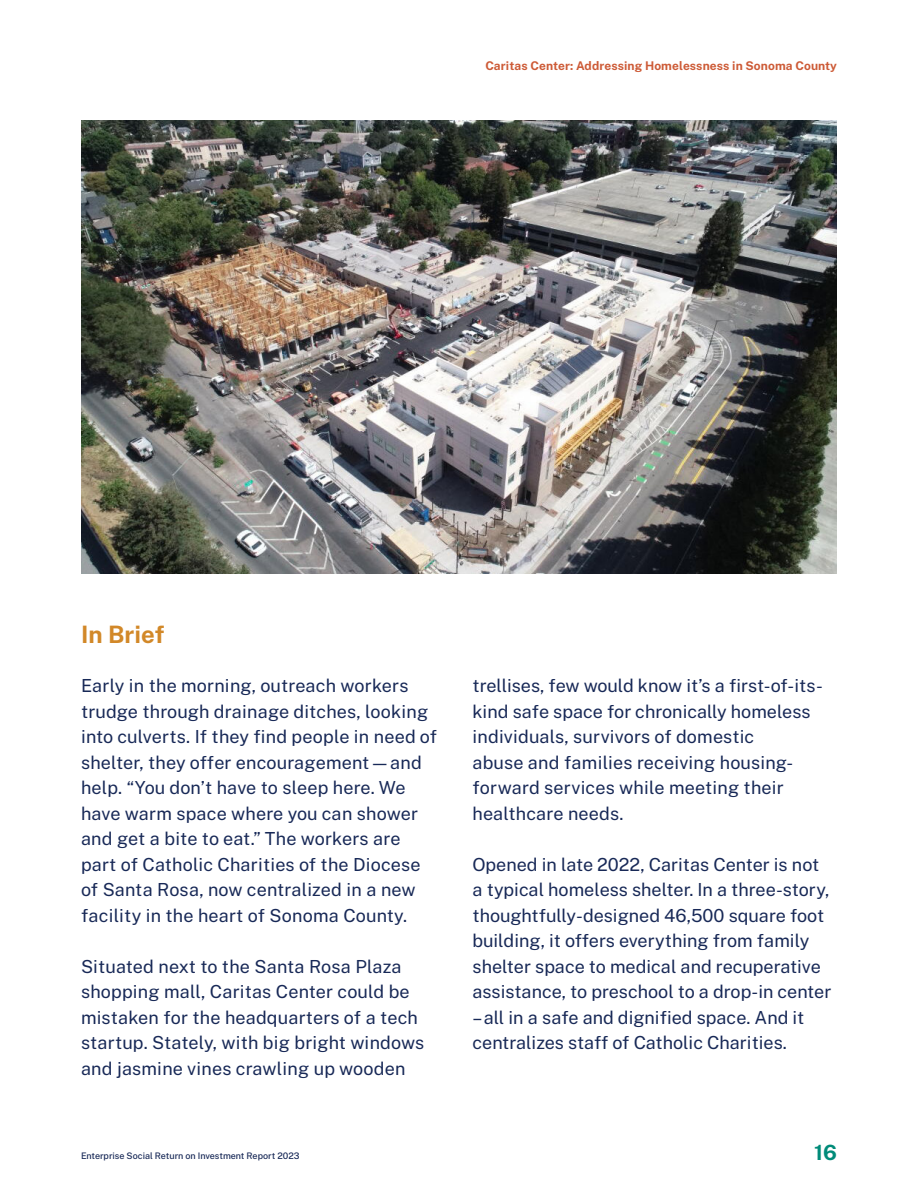
<style>
.page{position:relative;width:918px;height:1188px;background:#fff}
.page>*{position:absolute;margin:0;border:0;box-sizing:border-box;transform-origin:0 0}
.t1{font:700 24px "Public Sans";letter-spacing:.005em;color:#d28828}
.t2{font:700 21px "Public Sans";color:#008b79}
.t3{font:18px/25.5px "Public Sans";letter-spacing:.005em;color:#182957}
.t4{font:700 12px "Public Sans";letter-spacing:.01em;color:#cd5b37}
.t5{font:500 9px "Public Sans";color:#182957}
</style>
<div class="page">
<img style="left:81px;top:120px;width:756px;height:454px">
<p class="t4" style="left:485px;top:57px;width:353px">Caritas Center: Addressing Homelessness in Sonoma County</p>
<p class="t1" style="left:81px;top:617px;width:85px">In Brief</p>
<p class="t3" style="left:81px;top:672px;width:358px">Early in the morning, outreach workers trudge through drainage ditches, looking into culverts. If they find people in need of shelter, they offer encouragement—and help. “You don’t have to sleep here. We have warm space where you can shower and get a bite to eat.” The workers are part of Catholic Charities of the Diocese of Santa Rosa, now centralized in a new facility in the heart of Sonoma County.</p>
<p class="t3" style="left:81px;top:952px;width:345px">Situated next to the Santa Rosa Plaza shopping mall, Caritas Center could be mistaken for the headquarters of a tech startup. Stately, with big bright windows and jasmine vines crawling up wooden</p>
<p class="t3" style="left:472px;top:672px;width:352px">trellises, few would know it’s a first-of-its&shy;kind safe space for chronically homeless individuals, survivors of domestic<br>abuse and families receiving housing&shy;forward services while meeting their healthcare needs.</p>
<p class="t3" style="left:472px;top:850px;width:360px">Opened in late 2022, Caritas Center is not a typical homeless shelter. In a three-story, thoughtfully-designed 46,500 square foot building, it offers everything from family shelter space to medical and recuperative assistance, to preschool to a drop-in center</p>
<p class="t3" style="left:472px;top:1003px;width:334px">– all in a safe and dignified space. And it centralizes staff of Catholic Charities.</p>
<p class="t5" style="left:81px;top:1149px;width:220px">Enterprise Social Return on Investment Report 2023</p>
<p class="t2" style="left:814px;top:1137px;width:24px">16</p>
</div>
